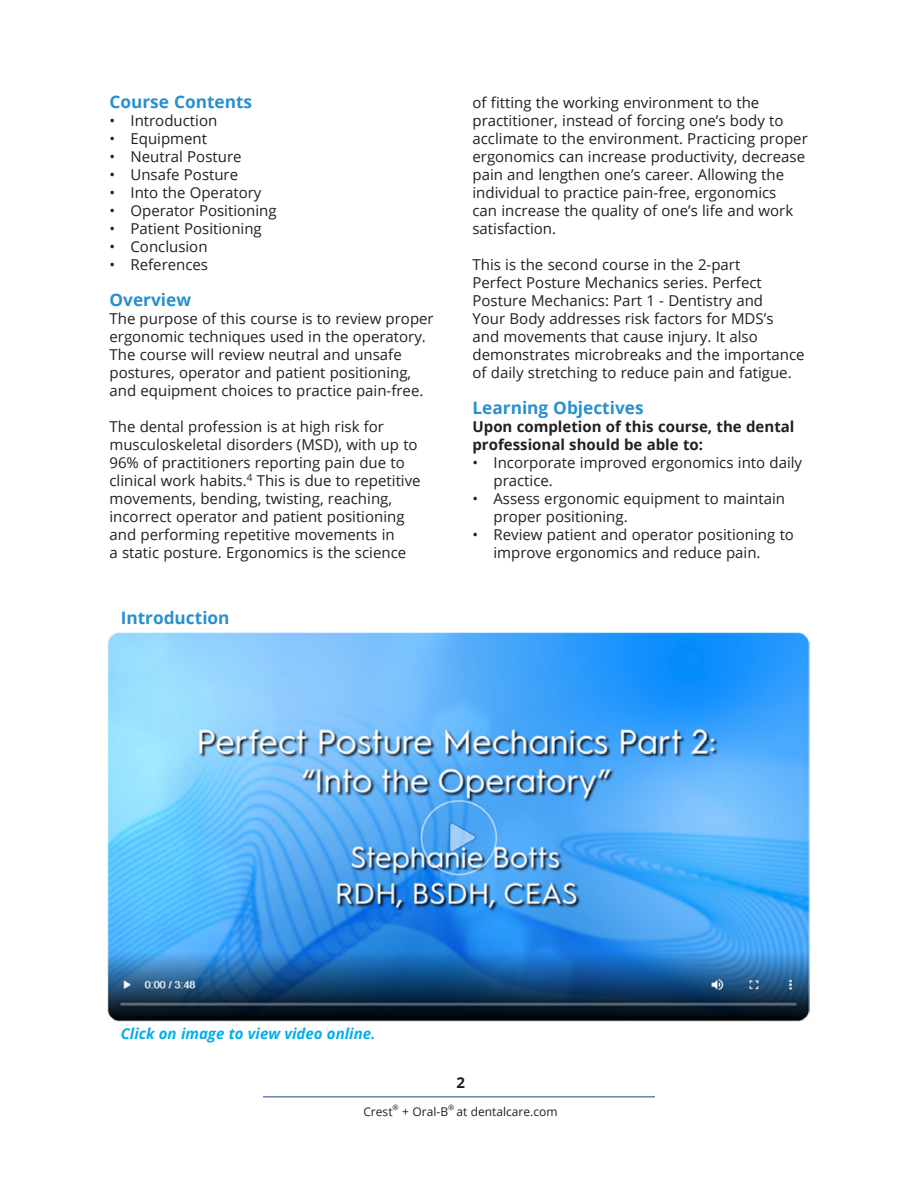
<style>
.page{position:relative;width:918px;height:1188px;background:#fff}
.page>*{position:absolute;margin:0;border:0;box-sizing:border-box;transform-origin:0 0}
.Section_Head{font:700 17.25px "Open Sans";color:#298fce}
.bullets{font:700 17.25px "Open Sans";color:#298fce}
.Figure{font:700 17.25px "Open Sans";color:#298fce}
.Main_Body{font:700 17.25px "Open Sans";color:#298fce}
.Main_Body-2{font:15px/18px "Open Sans";color:#231f20}
.bullets-2{font:15px/18px "Open Sans";color:#231f20}
.Main_Body-3{font:700 15px/18px "Open Sans";color:#231f20}
.Figure-2{font:italic 700 15px "Open Sans";color:#00aeef}
.t1{font:12px "Open Sans";color:#231f20}
.t2{font:7.5px "Open Sans";color:#231f20}
</style>
<div class="page">
<hr style="left:263px;top:1096px;width:392px;height:1px;background:#164481">
<img style="left:108px;top:633px;width:702px;height:389px">
<p class="bullets" style="left:110px;top:90px;width:144px">Course Contents</p>
<p class="bullets-2" style="left:110px;top:111px;width:109px">• Introduction</p>
<p class="bullets-2" style="left:110px;top:129px;width:99px">• Equipment</p>
<p class="bullets-2" style="left:110px;top:147px;width:134px">• Neutral Posture</p>
<p class="bullets-2" style="left:110px;top:165px;width:130px">• Unsafe Posture</p>
<p class="bullets-2" style="left:110px;top:183px;width:154px">• Into the Operatory</p>
<p class="bullets-2" style="left:110px;top:201px;width:169px">• Operator Positioning</p>
<p class="bullets-2" style="left:110px;top:219px;width:154px">• Patient Positioning</p>
<p class="bullets-2" style="left:110px;top:237px;width:100px">• Conclusion</p>
<p class="bullets-2" style="left:110px;top:255px;width:100px">• References</p>
<p class="Main_Body" style="left:110px;top:288px;width:83px">Overview</p>
<p class="Main_Body-2" style="left:110px;top:309px;width:326px">The purpose of this course is to review proper ergonomic techniques used in the operatory.<br>The course will review neutral and unsafe postures, operator and patient positioning, and equipment choices to practice pain-free.</p>
<p class="Main_Body-2" style="left:109px;top:417px;width:313px">The dental profession is at high risk for musculoskeletal disorders (MSD), with up to 96% of practitioners reporting pain due to clinical work habits.<sup>4</sup> This is due to repetitive movements, bending, twisting, reaching, incorrect operator and patient positioning and performing repetitive movements in<br>a static posture. Ergonomics is the science</p>
<p class="Figure" style="left:121px;top:606px;width:110px">Introduction</p>
<p class="Main_Body-2" style="left:472px;top:93px;width:337px">of fitting the working environment to the practitioner, instead of forcing one’s body to acclimate to the environment. Practicing proper ergonomics can increase productivity, decrease pain and lengthen one’s career. Allowing the individual to practice pain-free, ergonomics<br>can increase the quality of one’s life and work satisfaction.</p>
<p class="Main_Body-2" style="left:472px;top:255px;width:334px">This is the second course in the 2-part<br>Perfect Posture Mechanics series. Perfect Posture Mechanics: Part 1 - Dentistry and<br>Your Body addresses risk factors for MDS’s<br>and movements that cause injury. It also demonstrates microbreaks and the importance of daily stretching to reduce pain and fatigue.</p>
<p class="Section_Head" style="left:472px;top:396px;width:173px">Learning Objectives</p>
<p class="Main_Body-3" style="left:472px;top:417px;width:324px">Upon completion of this course, the dental professional should be able to:</p>
<p class="bullets-2" style="left:494px;top:453px;width:310px;text-indent:-21px">• Incorporate improved ergonomics into daily practice.</p>
<p class="bullets-2" style="left:494px;top:489px;width:293px;text-indent:-21px">• Assess ergonomic equipment to maintain proper positioning.</p>
<p class="bullets-2" style="left:494px;top:525px;width:302px;text-indent:-21px">• Review patient and operator positioning to improve ergonomics and reduce pain.</p>
<p class="Figure-2" style="left:121px;top:1023px;width:256px">Click on image to view video online.</p>
<p class="Main_Body-3" style="left:456px;top:1073px;width:10px">2</p>
<p class="t1" style="left:363px;top:1103px;width:31px">Crest</p>
<p class="t2" style="left:393px;top:1102px;width:8px">®</p>
<p class="t1" style="left:402px;top:1103px;width:47px">+ Oral-B</p>
<p class="t2" style="left:448px;top:1102px;width:8px">®</p>
<p class="t1" style="left:457px;top:1103px;width:103px">at dentalcare.com</p>
</div>
